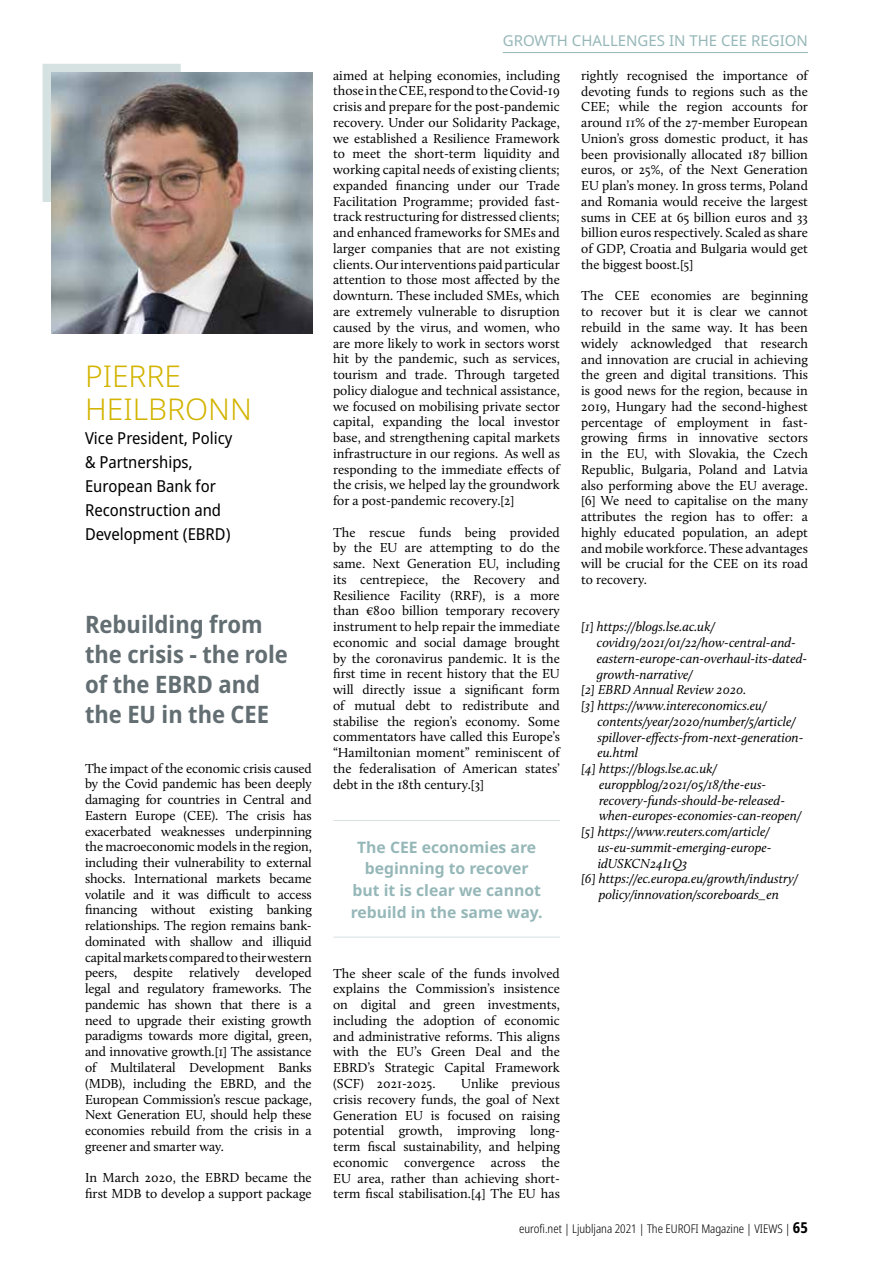
<style>
.page{position:relative;width:893px;height:1263px;background:#fff}
.page>*{position:absolute;margin:0;border:0;box-sizing:border-box;transform-origin:0 0}
.t1{font:300 30px/33px "Noto Sans";color:#d3b400}
.t2{font:700 semi-condensed 24px/30px "Noto Sans";color:#636e73}
.t3{font:semi-condensed 16.5px/24px "Noto Sans";color:#000}
.t4{font:700 15.75px/21.6px "Noto Sans";color:#96b7b8;text-align:center}
.t5{font:15px "Noto Sans";color:#96b7b8}
.t6{font:13.5px/15.8px "Calluna";color:#000;text-align:justify}
.t7{font:italic 13.5px "Calluna";color:#000}
.t8{font:300 condensed 12px "Noto Sans";color:#000}
.s1{font-weight:700;font-size:15px}
</style>
<div class="page">
<hr style="left:503px;top:52px;width:305px;height:1px;background:#96b7b8">
<div style="left:43px;top:64px;width:138px;height:138px;background:#d6e1e2"></div>
<img style="left:51px;top:72px;width:262px;height:262px">
<hr style="left:333px;top:820px;width:227px;height:1px;background:#d6e1e2">
<hr style="left:333px;top:937px;width:227px;height:1px;background:#d6e1e2">
<h1 class="t1" style="left:85px;top:360px;width:168px">PIERRE<br>HEILBRONN</h1>
<p class="t3" style="left:85px;top:427px;width:149px">Vice President, Policy &amp; Partnerships,<br>European Bank for<br>Reconstruction and<br>Development (EBRD)</p>
<h2 class="t2" style="left:85px;top:610px;width:204px">Rebuilding from the crisis - the role of the EBRD and the EU in the CEE</h2>
<p class="t6" style="left:85px;top:760px;width:228px">The impact of the economic crisis caused by the Covid pandemic has been deeply damaging for countries in Central and Eastern Europe (CEE). The crisis has exacerbated weaknesses underpinning the macroeconomic models in the region, including their vulnerability to external shocks. International markets became volatile and it was difficult to access financing without existing banking relationships. The region remains bank&shy;dominated with shallow and illiquid capital markets compared to their western peers, despite relatively developed legal and regulatory frameworks. The pandemic has shown that there is a need to upgrade their existing growth paradigms towards more digital, green, and innovative growth.[1] The assistance of Multilateral Development Banks (MDB), including the EBRD, and the European Commission’s rescue package, Next Generation EU, should help these economies rebuild from the crisis in a greener and smarter way.</p>
<p class="t6" style="left:85px;top:1170px;width:228px">In March 2020, the EBRD became the first MDB to develop a support package</p>
<p class="t5" style="left:503px;top:30px;width:307px">GROWTH CHALLENGES IN THE CEE REGION</p>
<p class="t6" style="left:333px;top:67px;width:228px">aimed at helping economies, including those in the CEE, respond to the Covid-19 crisis and prepare for the post-pandemic recovery. Under our Solidarity Package, we established a Resilience Framework to meet the short-term liquidity and working capital needs of existing clients; expanded financing under our Trade Facilitation Programme; provided fast&shy;track restructuring for distressed clients; and enhanced frameworks for SMEs and larger companies that are not existing clients. Our interventions paid particular attention to those most affected by the downturn. These included SMEs, which are extremely vulnerable to disruption caused by the virus, and women, who are more likely to work in sectors worst hit by the pandemic, such as services, tourism and trade. Through targeted policy dialogue and technical assistance, we focused on mobilising private sector capital, expanding the local investor base, and strengthening capital markets infrastructure in our regions. As well as responding to the immediate effects of the crisis, we helped lay the groundwork for a post-pandemic recovery.[2]</p>
<p class="t6" style="left:333px;top:524px;width:228px">The rescue funds being provided by the EU are attempting to do the same. Next Generation EU, including its centrepiece, the Recovery and Resilience Facility (RRF), is a more than €800 billion temporary recovery instrument to help repair the immediate economic and social damage brought by the coronavirus pandemic. It is the first time in recent history that the EU will directly issue a significant form of mutual debt to redistribute and stabilise the region’s economy. Some commentators have called this Europe’s “Hamiltonian moment” reminiscent of the federalisation of American states’ debt in the 18th century.[3]</p>
<p class="t4" style="left:351px;top:837px;width:193px">The CEE economies are beginning to recover but it is clear we cannot rebuild in the same way.</p>
<p class="t6" style="left:333px;top:965px;width:228px">The sheer scale of the funds involved explains the Commission’s insistence on digital and green investments, including the adoption of economic and administrative reforms. This aligns with the EU’s Green Deal and the EBRD’s Strategic Capital Framework (SCF) 2021-2025.</p>
<p class="t6" style="left:333px;top:1075px;width:228px;text-indent:128px">Unlike previous crisis recovery funds, the goal of Next Generation EU is focused on raising potential growth, improving long&shy;term fiscal sustainability, and helping economic convergence across the EU area, rather than achieving short&shy;term fiscal stabilisation.[4] The EU has</p>
<p class="t6" style="left:581px;top:67px;width:228px">rightly recognised the importance of devoting funds to regions such as the CEE; while the region accounts for around 11% of the 27-member European Union’s gross domestic product, it has been provisionally allocated 187 billion euros, or 25%, of the Next Generation EU plan’s money. In gross terms, Poland and Romania would receive the largest sums in CEE at 65 billion euros and 33 billion euros respectively. Scaled as share of GDP, Croatia and Bulgaria would get the biggest boost.[5]</p>
<p class="t6" style="left:581px;top:288px;width:228px">The CEE economies are beginning to recover but it is clear we cannot rebuild in the same way. It has been widely acknowledged that research and innovation are crucial in achieving the green and digital transitions. This is good news for the region, because in 2019, Hungary had the second-highest percentage of employment in fast&shy;growing firms in innovative sectors in the EU, with Slovakia, the Czech Republic, Bulgaria, Poland and Latvia also performing above the EU average. [6] We need to capitalise on the many attributes the region has to offer: a highly educated population, an adept and mobile workforce. These advantages will be crucial for the CEE on its road to recovery.</p>
<p class="t7" style="left:581px;top:619px;width:135px">[1] https://blogs.lse.ac.uk/</p>
<p class="t7" style="left:597px;top:634px;width:201px">covid19/2021/01/22/how-central-and-</p>
<p class="t7" style="left:597px;top:650px;width:212px">eastern-europe-can-overhaul-its-dated-</p>
<p class="t7" style="left:597px;top:666px;width:97px">growth-narrative/</p>
<p class="t7" style="left:581px;top:682px;width:167px">[2] EBRD Annual Review 2020.</p>
<p class="t7" style="left:581px;top:697px;width:187px">[3] https://www.intereconomics.eu/</p>
<p class="t7" style="left:597px;top:713px;width:200px">contents/year/2020/number/5/article/</p>
<p class="t7" style="left:597px;top:729px;width:207px">spillover-effects-from-next-generation-</p>
<p class="t7" style="left:597px;top:745px;width:42px">eu.html</p>
<p class="t7" style="left:581px;top:760px;width:137px">[4] https://blogs.lse.ac.uk/</p>
<p class="t7" style="left:599px;top:776px;width:169px">europpblog/2021/05/18/the-eus-</p>
<p class="t7" style="left:599px;top:792px;width:188px">recovery-funds-should-be-released-</p>
<p class="t7" style="left:599px;top:808px;width:204px">when-europes-economies-can-reopen/</p>
<p class="t7" style="left:581px;top:823px;width:190px">[5] https://www.reuters.com/article/</p>
<p class="t7" style="left:598px;top:839px;width:175px">us-eu-summit-emerging-europe-</p>
<p class="t7" style="left:598px;top:855px;width:91px">idUSKCN24I1Q3</p>
<p class="t7" style="left:581px;top:871px;width:218px">[6] https://ec.europa.eu/growth/industry/</p>
<p class="t7" style="left:599px;top:886px;width:182px">policy/innovation/scoreboards_en</p>
<p class="t8" style="left:519px;top:1220px;width:290px">eurofi.net | Ljubljana 2021 | The EUROFI Magazine | VIEWS | <span class="s1">65</span></p>
</div>
